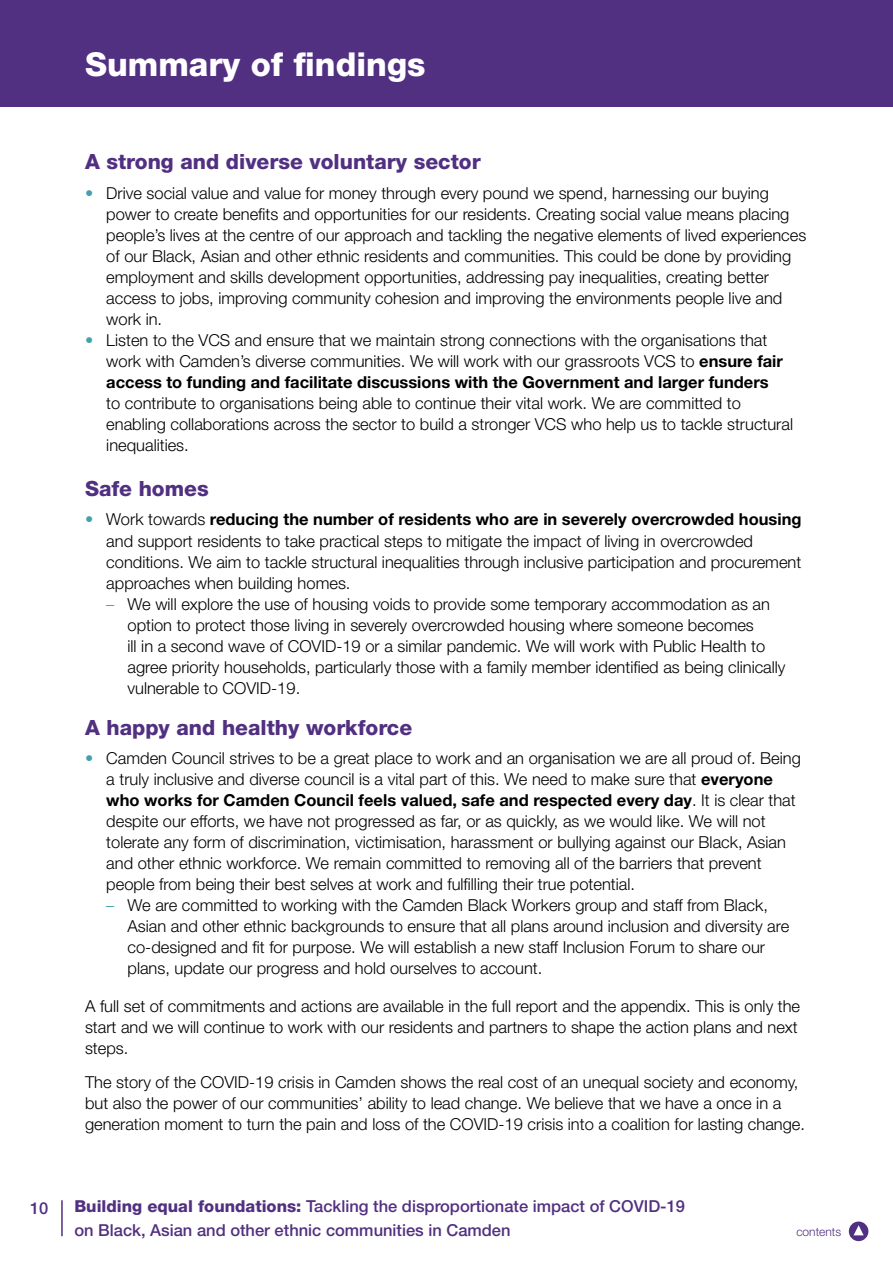
<style>
.page{position:relative;width:893px;height:1263px;background:#fff}
.page>*{position:absolute;margin:0;border:0;box-sizing:border-box;transform-origin:0 0}
.t1{font:800 33px "Helvetica Neue";color:#fff}
.t2{font:800 21px "Helvetica Neue";color:#523081}
.t3{font:300 16.5px/21px "Helvetica Neue";color:#000}
.t4{font:500 16.5px/24px "Helvetica Neue";color:#523081}
.t5{font:300 12px "Helvetica Neue";color:#523081}
.s1{color:#42a1ad}
.s2{font-weight:700}
.s3{font-weight:800}
</style>
<div class="page">
<hr style="left:61px;top:1200px;width:2px;height:36px;background:#523081">
<div style="left:849px;top:1221px;width:19px;height:20px;background:#523081;border-radius:50%"></div>
<svg style="left:853px;top:1225px;width:11px;height:10px"></svg>
<div style="left:0;top:21px;width:893px;height:85px;background:#523081"></div>
<div style="left:0;top:0;width:893px;height:21px;background:#523081"></div>
<h1 class="t1" style="left:85px;top:45px;width:342px">Summary of findings</h1>
<p class="t2" style="left:85px;top:149px;width:397px">A strong and diverse voluntary sector</p>
<p class="t3" style="left:106px;top:182px;width:701px;text-indent:-21px"><span class="s1">•</span> Drive social value and value for money through every pound we spend, harnessing our buying power to create benefits and opportunities for our residents. Creating social value means placing people’s lives at the centre of our approach and tackling the negative elements of lived experiences of our Black, Asian and other ethnic residents and communities. This could be done by providing employment and skills development opportunities, addressing pay inequalities, creating better access to jobs, improving community cohesion and improving the environments people live and work in.</p>
<p class="t3" style="left:106px;top:329px;width:678px;text-indent:-21px"><span class="s1">•</span> Listen to the VCS and ensure that we maintain strong connections with the organisations that work with Camden’s diverse communities. We will work with our grassroots VCS to <span class="s2">ensure fair access to funding and facilitate discussions with the Government and larger funders</span></p>
<p class="t3" style="left:106px;top:392px;width:688px">to contribute to organisations being able to continue their vital work. We are committed to enabling collaborations across the sector to build a stronger VCS who help us to tackle structural inequalities.</p>
<p class="t2" style="left:85px;top:476px;width:125px">Safe homes</p>
<p class="t3" style="left:106px;top:509px;width:697px;text-indent:-21px"><span class="s1">•</span> Work towards <span class="s2">reducing the number of residents who are in severely overcrowded housing </span>and support residents to take practical steps to mitigate the impact of living in overcrowded conditions. We aim to tackle structural inequalities through inclusive participation and procurement approaches when building homes.</p>
<p class="t3" style="left:128px;top:593px;width:659px;text-indent:-21px"><span class="s1">–</span> We will explore the use of housing voids to provide some temporary accommodation as an option to protect those living in severely overcrowded housing where someone becomes<br>ill in a second wave of COVID-19 or a similar pandemic. We will work with Public Health to agree priority households, particularly those with a family member identified as being clinically vulnerable to COVID-19.</p>
<p class="t2" style="left:85px;top:714px;width:329px">A happy and healthy workforce</p>
<p class="t3" style="left:106px;top:747px;width:696px;text-indent:-21px"><span class="s1">•</span> Camden Council strives to be a great place to work and an organisation we are all proud of. Being a truly inclusive and diverse council is a vital part of this. We need to make sure that <span class="s2">everyone who works for Camden Council feels valued, safe and respected every day</span>. It is clear that despite our efforts, we have not progressed as far, or as quickly, as we would like. We will not tolerate any form of discrimination, victimisation, harassment or bullying against our Black, Asian and other ethnic workforce. We remain committed to removing all of the barriers that prevent people from being their best selves at work and fulfilling their true potential.</p>
<p class="t3" style="left:128px;top:894px;width:663px;text-indent:-21px"><span class="s1">–</span> We are committed to working with the Camden Black Workers group and staff from Black, Asian and other ethnic backgrounds to ensure that all plans around inclusion and diversity are co-designed and fit for purpose. We will establish a new staff Inclusion Forum to share our plans, update our progress and hold ourselves to account.</p>
<p class="t3" style="left:85px;top:995px;width:717px">A full set of commitments and actions are available in the full report and the appendix. This is only the start and we will continue to work with our residents and partners to shape the action plans and next steps.</p>
<p class="t3" style="left:85px;top:1071px;width:722px">The story of the COVID-19 crisis in Camden shows the real cost of an unequal society and economy, but also the power of our communities’ ability to lead change. We believe that we have a once in a generation moment to turn the pain and loss of the COVID-19 crisis into a coalition for lasting change.</p>
<p class="t4" style="left:30px;top:1196px;width:20px">10</p>
<p class="t4" style="left:74px;top:1194px;width:612px"><span class="s3">Building equal foundations:</span> Tackling the disproportionate impact of COVID-19 on Black, Asian and other ethnic communities in Camden</p>
<p class="t5" style="left:796px;top:1224px;width:46px">contents</p>
</div>
